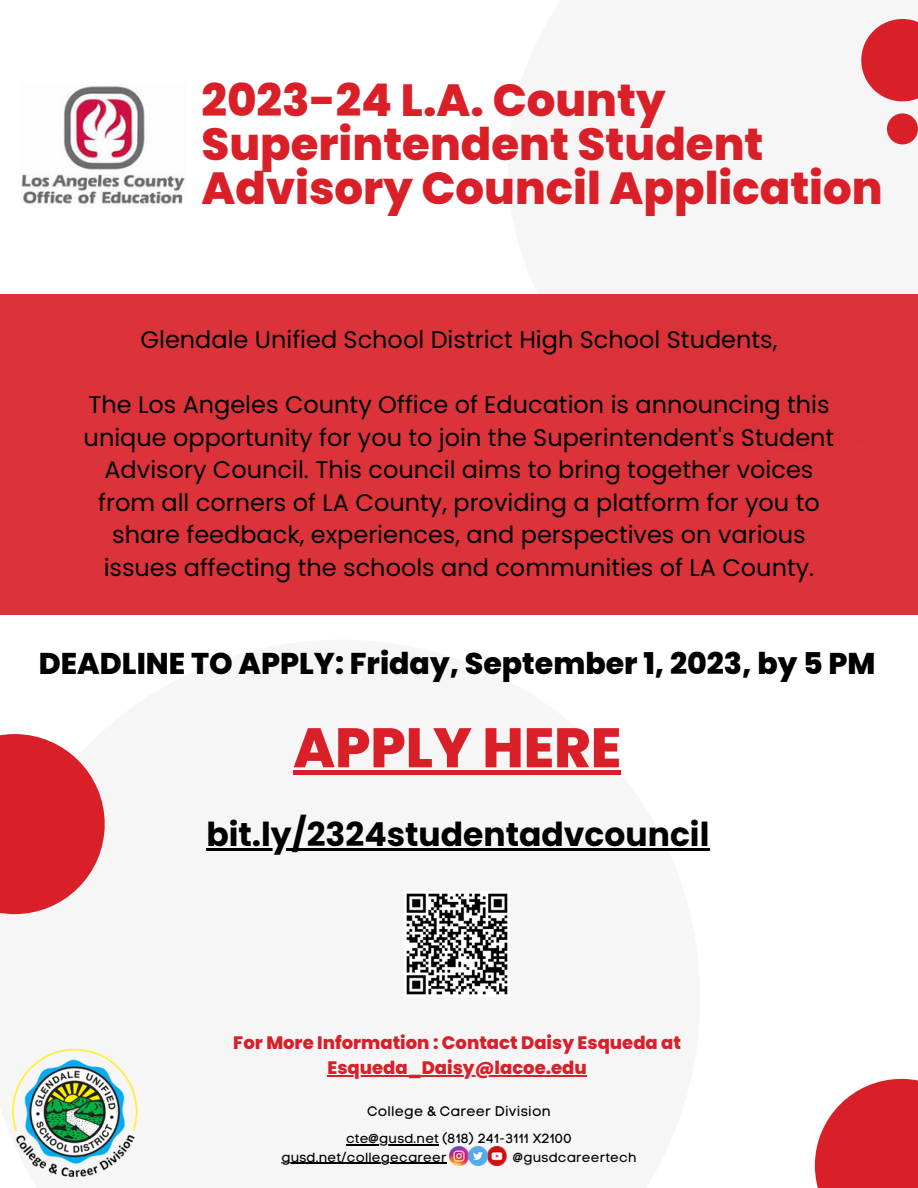
<style>
.page{position:relative;width:918px;height:1188px;background:#fff}
.page>*{position:absolute;margin:0;border:0;box-sizing:border-box;transform-origin:0 0}
.t1{font:800 55.5px "Poppins";color:#d92029}
.t2{font:800 45px/43.8px "Poppins";color:#d92029}
.t3{font:700 33px "Poppins";color:#000}
.t4{font:800 30px "Poppins";color:#000}
.t5{font:24px/32.7px "Poppins";color:#000;text-align:center}
.t6{font:800 18px/24.8px "Poppins";color:#d92029;text-align:center}
.t7{font:13.95px "Code Pro Normal LC";letter-spacing:.015em;color:#000}
.t8{font:13.2px "Code Pro Normal LC";letter-spacing:.015em;color:#000}
</style>
<div class="page">
<div style="left:508px;top:0;width:410px;height:452px;background:#f6f6f6"></div>
<div style="left:0;top:294px;width:918px;height:321px;background:#dc333b"></div>
<div style="left:815px;top:1079px;width:103px;height:109px;background:#d92029"></div>
<svg style="left:0;top:734px;width:105px;height:180px;fill:#d92029"></svg>
<svg style="left:861px;top:19px;width:57px;height:82px"></svg>
<div style="left:887px;top:113px;width:31px;height:31px;background:#d92029;border-radius:50%"></div>
<hr style="left:346px;top:1144px;width:93px;height:2px;background:#000">
<hr style="left:281px;top:1163px;width:166px;height:1px;background:#000">
<img style="left:449px;top:1146px;width:58px;height:19px">
<img style="left:11px;top:1048px;width:128px;height:130px">
<img style="left:21px;top:86px;width:164px;height:120px">
<img style="left:406px;top:893px;width:102px;height:102px">
<hr style="left:328px;top:1075px;width:259px;height:1px;background:#d92029">
<hr style="left:293px;top:771px;width:328px;height:4px;background:#d92029">
<hr style="left:206px;top:848px;width:503px;height:3px;background:#000">
<p class="t2" style="left:201px;top:78px;width:683px">2023-24 L.A. County<br>Superintendent Student<br>Advisory Council Application</p>
<p class="t5" style="left:140px;top:323px;width:639px">Glendale Unified School District High School Students,</p>
<p class="t5" style="left:84px;top:388px;width:752px">The Los Angeles County Office of Education is announcing this unique opportunity for you to join the Superintendent's Student Advisory Council. This council aims to bring together voices from all corners of LA County, providing a platform for you to share feedback, experiences, and perspectives on various issues affecting the schools and communities of LA County.</p>
<p class="t4" style="left:39px;top:642px;width:838px">DEADLINE TO APPLY: Friday, September 1, 2023, by 5 PM</p>
<p class="t1" style="left:293px;top:709px;width:329px">APPLY HERE</p>
<p class="t3" style="left:206px;top:812px;width:505px">bit.ly/2324studentadvcouncil</p>
<p class="t6" style="left:233px;top:1031px;width:449px">For More Information : Contact Daisy Esqueda at<br>Esqueda_Daisy@lacoe.edu</p>
<p class="t7" style="left:367px;top:1103px;width:185px">College &amp; Career Division</p>
<p class="t8" style="left:346px;top:1131px;width:227px">cte@gusd.net (818) 241-3111 X2100</p>
<p class="t8" style="left:281px;top:1149px;width:167px">gusd.net/collegecareer</p>
<p class="t8" style="left:513px;top:1149px;width:125px">@gusdcareertech</p>
</div>
